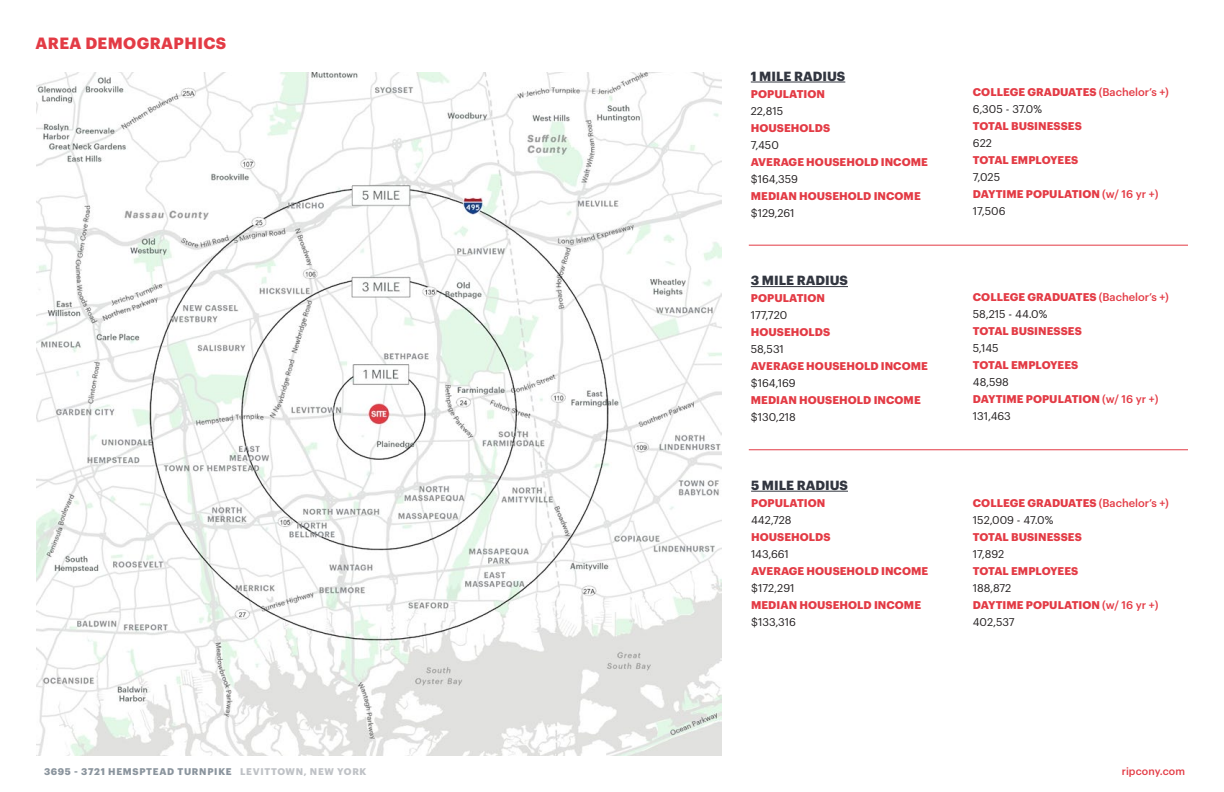
<style>
.page{position:relative;width:1224px;height:792px;background:#fff}
.page>*{position:absolute;margin:0;border:0;box-sizing:border-box;transform-origin:0 0}
.t1{font:700 16px "Graphik";letter-spacing:.025em;color:#e33b45}
.t2{font:700 13px "Graphik";color:#323640}
.t3{font:700 11px/17px "Graphik";letter-spacing:.005em;color:#e33b45}
.t4{font:11px "Graphik";color:#231f20}
.t5{font:500 10.5px "Graphik";letter-spacing:.01em;color:#e33b45}
.t6{font:700 9.5px "Graphik";letter-spacing:.075em;color:#8a949d}
.s1{font-weight:500}
.s2{font-weight:400;color:#231f20}
.s3{color:#bfc2c6}
</style>
<div class="page">
<img style="left:36px;top:72px;width:686px;height:683px">
<hr style="left:749px;top:245px;width:439px;height:1px;background:#e33b45">
<hr style="left:749px;top:449px;width:439px;height:1px;background:#e33b45">
<hr style="left:751px;top:82px;width:94px;height:1px;background:#323640">
<hr style="left:751px;top:286px;width:97px;height:1px;background:#323640">
<hr style="left:751px;top:491px;width:97px;height:1px;background:#323640">
<h1 class="t1" style="left:36px;top:31px;width:192px">AREA DEMOGRAPHICS</h1>
<p class="t2" style="left:751px;top:66px;width:96px">1 MILE RADIUS</p>
<p class="t3" style="left:751px;top:84px;width:76px">POPULATION</p>
<p class="t4" style="left:751px;top:102px;width:34px">22,815</p>
<p class="t3" style="left:751px;top:118px;width:81px">HOUSEHOLDS</p>
<p class="t4" style="left:751px;top:136px;width:30px">7,450</p>
<p class="t3" style="left:751px;top:152px;width:179px">AVERAGE HOUSEHOLD INCOME</p>
<p class="t4" style="left:751px;top:170px;width:49px">$164,359</p>
<p class="t3" style="left:751px;top:186px;width:171px">MEDIAN HOUSEHOLD INCOME</p>
<p class="t4" style="left:751px;top:204px;width:45px">$129,261</p>
<p class="t2" style="left:751px;top:271px;width:99px">3 MILE RADIUS</p>
<p class="t3" style="left:751px;top:289px;width:76px">POPULATION</p>
<p class="t4" style="left:751px;top:307px;width:38px">177,720</p>
<p class="t3" style="left:751px;top:323px;width:81px">HOUSEHOLDS</p>
<p class="t4" style="left:751px;top:341px;width:35px">58,531</p>
<p class="t3" style="left:751px;top:357px;width:179px">AVERAGE HOUSEHOLD INCOME</p>
<p class="t4" style="left:751px;top:375px;width:46px">$164,169</p>
<p class="t3" style="left:751px;top:391px;width:171px">MEDIAN HOUSEHOLD INCOME</p>
<p class="t4" style="left:751px;top:409px;width:47px">$130,218</p>
<p class="t2" style="left:751px;top:475px;width:98px">5 MILE RADIUS</p>
<p class="t3" style="left:751px;top:493px;width:76px">POPULATION</p>
<p class="t4" style="left:751px;top:512px;width:42px">442,728</p>
<p class="t3" style="left:751px;top:527px;width:81px">HOUSEHOLDS</p>
<p class="t4" style="left:751px;top:546px;width:39px">143,661</p>
<p class="t3" style="left:751px;top:561px;width:179px">AVERAGE HOUSEHOLD INCOME</p>
<p class="t4" style="left:751px;top:580px;width:45px">$172,291</p>
<p class="t3" style="left:751px;top:595px;width:171px">MEDIAN HOUSEHOLD INCOME</p>
<p class="t4" style="left:751px;top:614px;width:46px">$133,316</p>
<p class="t3" style="left:973px;top:83px;width:198px">COLLEGE GRADUATES <span class="s1">(Bachelor’s +)<br></span><span class="s2">6,305 - 37.0%</span></p>
<p class="t3" style="left:973px;top:117px;width:110px">TOTAL BUSINESSES</p>
<p class="t4" style="left:973px;top:135px;width:20px">622</p>
<p class="t3" style="left:973px;top:151px;width:107px">TOTAL EMPLOYEES</p>
<p class="t3" style="left:973px;top:168px;width:187px"><span class="s2">7,025<br></span>DAYTIME POPULATION <span class="s1">(w/ 16 yr +)<br></span><span class="s2">17,506</span></p>
<p class="t3" style="left:973px;top:287px;width:198px">COLLEGE GRADUATES <span class="s1">(Bachelor’s +)<br></span><span class="s2">58,215 - 44.0%</span></p>
<p class="t3" style="left:973px;top:321px;width:110px">TOTAL BUSINESSES</p>
<p class="t4" style="left:973px;top:339px;width:27px">5,145</p>
<p class="t3" style="left:973px;top:355px;width:107px">TOTAL EMPLOYEES</p>
<p class="t3" style="left:973px;top:372px;width:187px"><span class="s2">48,598<br></span>DAYTIME POPULATION <span class="s1">(w/ 16 yr +)<br></span><span class="s2">131,463</span></p>
<p class="t3" style="left:973px;top:493px;width:198px">COLLEGE GRADUATES <span class="s1">(Bachelor’s +)<br></span><span class="s2">152,009 - 47.0%</span></p>
<p class="t3" style="left:973px;top:527px;width:110px">TOTAL BUSINESSES</p>
<p class="t4" style="left:973px;top:546px;width:33px">17,892</p>
<p class="t3" style="left:973px;top:561px;width:107px">TOTAL EMPLOYEES</p>
<p class="t3" style="left:973px;top:578px;width:187px"><span class="s2">188,872<br></span>DAYTIME POPULATION <span class="s1">(w/ 16 yr +)<br></span><span class="s2">402,537</span></p>
<p class="t6" style="left:44px;top:764px;width:324px">3695 - 3721 HEMSPTEAD TURNPIKE <span class="s3">LEVITTOWN, NEW YORK</span></p>
<p class="t5" style="left:1122px;top:763px;width:65px">ripcony.com</p>
</div>
